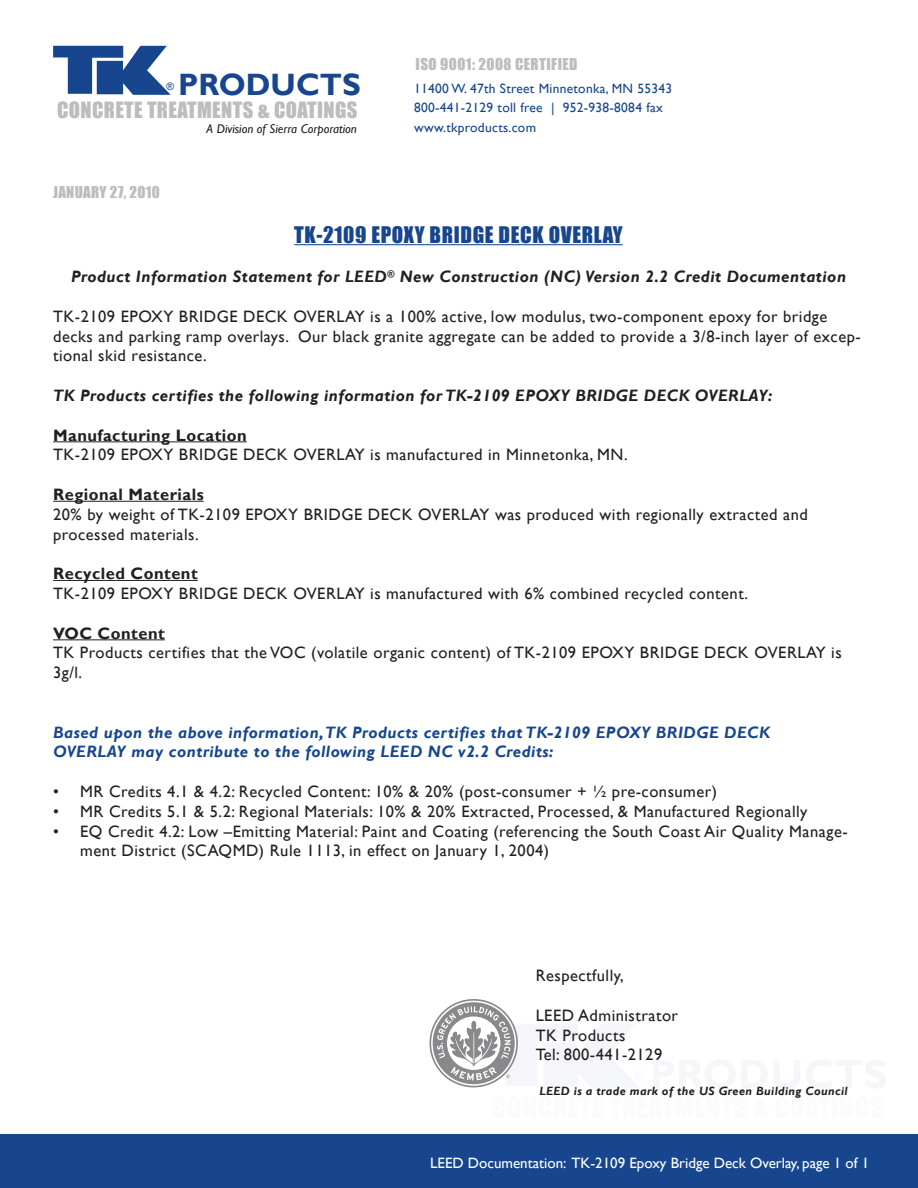
<style>
.page{position:relative;width:918px;height:1188px;background:#fff}
.page>*{position:absolute;margin:0;border:0;box-sizing:border-box;transform-origin:0 0}
.t1{font:700 30.9px "Gill Sans";color:#17468e}
.t2{font:21px "Impact";letter-spacing:.03em;color:#17468e}
.t3{font:20.55px "Impact";letter-spacing:.02em;color:#bcbdbf}
.t4{font:16.5px/19.8px "Gill Sans";letter-spacing:.03em;color:#231f20}
.t5{font:italic 700 16.5px "Gill Sans";letter-spacing:.03em;color:#231f20}
.t6{font:italic 700 16.5px "Gill Sans";letter-spacing:.03em;color:#17468e}
.t7{font:700 16.5px "Gill Sans";letter-spacing:.03em;color:#231f20}
.t8{font:15px "Gill Sans";color:#fff}
.t9{font:15px "Impact";letter-spacing:.03em;color:#bcbdbf}
.t10{font:13.5px "Gill Sans";letter-spacing:.02em;color:#17468e}
.t11{font:italic 12.75px "Gill Sans";color:#231f20}
.t12{font:italic 700 12px "Gill Sans";letter-spacing:.03em;color:#231f20}
.t13{font:10.35px "Arial";color:#17468e}
</style>
<div class="page">
<svg style="left:53px;top:46px;width:118px;height:49px"></svg>
<div style="left:0;top:1134px;width:918px;height:54px;background:#17468e"></div>
<hr style="left:294px;top:244px;width:329px;height:1px;background:#17468e">
<hr style="left:53px;top:441px;width:194px;height:1px;background:#231f20">
<hr style="left:53px;top:501px;width:151px;height:1px;background:#231f20">
<hr style="left:53px;top:580px;width:145px;height:1px;background:#231f20">
<hr style="left:53px;top:639px;width:112px;height:1px;background:#231f20">
<svg style="left:429px;top:999px;width:209px;height:89px"></svg>
<p class="t13" style="left:167px;top:79px;width:9px">®</p>
<p class="t1" style="left:178px;top:66px;width:184px">PRODUCTS</p>
<p class="t3" style="left:57px;top:94px;width:302px">CONCRETE TREATMENTS &amp; COATINGS</p>
<p class="t11" style="left:207px;top:121px;width:152px">A Division of Sierra Corporation</p>
<p class="t9" style="left:53px;top:180px;width:108px">JANUARY 27, 2010</p>
<p class="t9" style="left:416px;top:53px;width:163px">ISO 9001: 2008 CERTIFIED</p>
<p class="t10" style="left:414px;top:80px;width:260px">11400 W. 47th Street Minnetonka, MN 55343</p>
<p class="t10" style="left:414px;top:100px;width:250px">800-441-2129 toll free | 952-938-8084 fax</p>
<p class="t10" style="left:414px;top:119px;width:124px">www.tkproducts.com</p>
<p class="t2" style="left:294px;top:218px;width:330px">TK-2109 EPOXY BRIDGE DECK OVERLAY</p>
<p class="t5" style="left:71px;top:267px;width:777px">Product Information Statement for LEED<sup>®</sup> New Construction (NC) Version 2.2 Credit Documentation</p>
<p class="t4" style="left:53px;top:307px;width:809px">TK-2109 EPOXY BRIDGE DECK OVERLAY is a 100% active, low modulus, two-component epoxy for bridge decks and parking ramp overlays. Our black granite aggregate can be added to provide a 3/8-inch layer of excep&shy;tional skid resistance.</p>
<p class="t5" style="left:53px;top:386px;width:721px">TK Products certifies the following information for TK-2109 EPOXY BRIDGE DECK OVERLAY:</p>
<p class="t7" style="left:53px;top:425px;width:195px">Manufacturing Location</p>
<p class="t4" style="left:53px;top:445px;width:576px">TK-2109 EPOXY BRIDGE DECK OVERLAY is manufactured in Minnetonka, MN.</p>
<p class="t7" style="left:53px;top:485px;width:152px">Regional Materials</p>
<p class="t4" style="left:53px;top:505px;width:756px">20% by weight of TK-2109 EPOXY BRIDGE DECK OVERLAY was produced with regionally extracted and</p>
<p class="t4" style="left:53px;top:524px;width:147px">processed materials.</p>
<p class="t7" style="left:53px;top:564px;width:146px">Recycled Content</p>
<p class="t4" style="left:53px;top:584px;width:696px">TK-2109 EPOXY BRIDGE DECK OVERLAY is manufactured with 6% combined recycled content.</p>
<p class="t7" style="left:53px;top:623px;width:113px">VOC Content</p>
<p class="t4" style="left:53px;top:643px;width:790px">TK Products certifies that the VOC (volatile organic content) of TK-2109 EPOXY BRIDGE DECK OVERLAY is<br>3g/l.</p>
<p class="t6" style="left:53px;top:722px;width:718px">Based upon the above information, TK Products certifies that TK-2109 EPOXY BRIDGE DECK</p>
<p class="t6" style="left:53px;top:742px;width:502px">OVERLAY may contribute to the following LEED NC v2.2 Credits:</p>
<p class="t4" style="left:53px;top:782px;width:666px">• MR Credits 4.1 &amp; 4.2: Recycled Content: 10% &amp; 20% (post-consumer + ½ pre-consumer)</p>
<p class="t4" style="left:53px;top:802px;width:756px">• MR Credits 5.1 &amp; 5.2: Regional Materials: 10% &amp; 20% Extracted, Processed, &amp; Manufactured Regionally</p>
<p class="t4" style="left:80px;top:821px;width:769px;text-indent:-27px">• EQ Credit 4.2: Low –Emitting Material: Paint and Coating (referencing the South Coast Air Quality Manage&shy;ment District (SCAQMD) Rule 1113, in effect on January 1, 2004)</p>
<p class="t4" style="left:536px;top:966px;width:90px">Respectfully,</p>
<p class="t4" style="left:536px;top:1006px;width:144px">LEED Administrator</p>
<p class="t4" style="left:536px;top:1025px;width:91px">TK Products</p>
<p class="t4" style="left:536px;top:1045px;width:128px">Tel: 800-441-2129</p>
<p class="t12" style="left:539px;top:1084px;width:310px">LEED is a trade mark of the US Green Building Council</p>
<p class="t8" style="left:430px;top:1154px;width:441px">LEED Documentation: TK-2109 Epoxy Bridge Deck Overlay, page 1 of 1</p>
</div>
